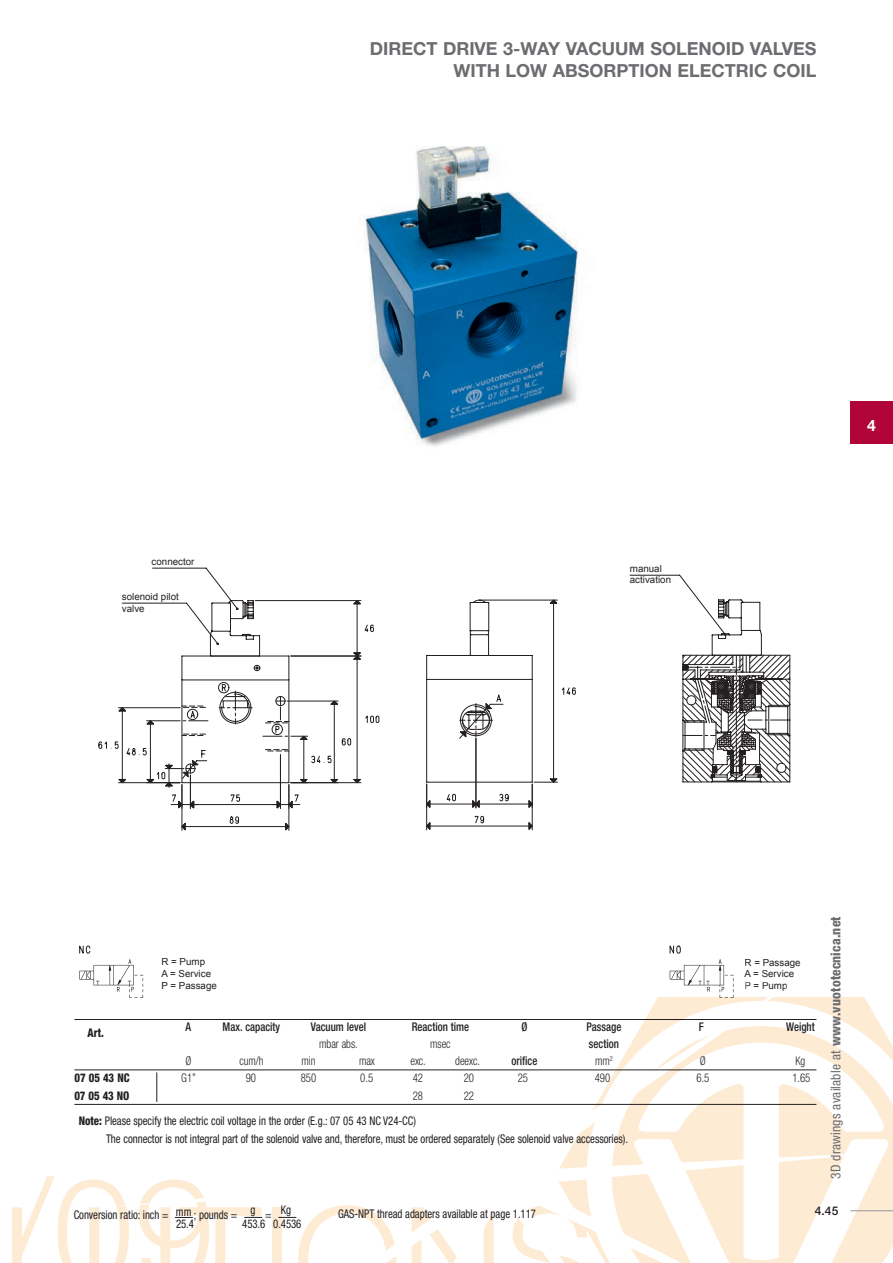
<style>
.page{position:relative;width:893px;height:1263px;background:#fff}
.page>*{position:absolute;margin:0;border:0;box-sizing:border-box;transform-origin:0 0}
.t1{font:700 18px/21.6px "Helvetica Neue";color:#6c6d70;text-align:right}
.t2{font:700 15.75px "Helvetica Neue";color:#fff}
.t3{font:condensed 13.5px "Helvetica Neue";letter-spacing:.01em;color:#6c6d70}
.t4{font:condensed 12px/17.2px "Helvetica Neue";letter-spacing:-.005em;color:#231f20;scale:.9 1}
.t5{font:300 condensed 12px "Helvetica Neue";letter-spacing:-.005em;color:#231f20;scale:.9 1}
.t6{font:500 condensed 12px "Helvetica Neue";color:#231f20;scale:.9 1}
.t7{font:800 condensed 12px "Helvetica Neue";color:#231f20;scale:.9 1}
.t8{font:500 12px "Helvetica Neue";color:#231f20}
.t9{font:9.75px/11.7px "Arial";color:#231f20}
.s1{font-weight:800}
</style>
<div class="page">
<svg style="left:74px;top:997px;width:819px;height:266px"></svg>
<div style="left:850px;top:401px;width:43px;height:42px;background:#b10439"></div>
<hr style="left:850px;top:1210px;width:43px;height:1px;background:#939598">
<svg style="left:278px;top:1205px;width:118px;height:58px"></svg>
<hr style="left:74px;top:1019px;width:742px;height:1px;background:#231f20">
<hr style="left:74px;top:1069px;width:742px;height:1px;background:#231f20">
<hr style="left:74px;top:1104px;width:742px;height:1px;background:#231f20">
<hr style="left:156px;top:1072px;width:1px;height:30px;background:#231f20">
<svg style="left:629px;top:574px;width:162px;height:209px"></svg>
<svg style="left:426px;top:599px;width:150px;height:232px"></svg>
<hr style="left:441px;top:739px;width:1px;height:69px;background:#231f20">
<svg style="left:98px;top:567px;width:282px;height:264px"></svg>
<img style="left:361px;top:146px;width:217px;height:300px">
<svg style="left:11px;top:1176px;width:251px;height:87px"></svg>
<svg style="left:79px;top:945px;width:655px;height:53px"></svg>
<h1 class="t1" style="left:370px;top:37px;width:448px">DIRECT DRIVE 3-WAY VACUUM SOLENOID VALVES<br>WITH LOW ABSORPTION ELECTRIC COIL</h1>
<p class="t9" style="left:152px;top:555px;width:44px">connector</p>
<p class="t9" style="left:122px;top:591px;width:58px">solenoid pilot valve</p>
<p class="t9" style="left:630px;top:562px;width:43px">manual activation</p>
<h2 class="t2" style="left:867px;top:415px;width:10px">4</h2>
<p class="t7" style="left:87px;top:1025px;width:20px">Art.</p>
<p class="t9" style="left:161px;top:956px;width:57px">R = Pump<br>A = Service<br>P = Passage</p>
<p class="t9" style="left:745px;top:956px;width:58px">R = Passage<br>A = Service<br>P = Pump</p>
<p class="t6" style="left:186px;top:1019px;width:8px">A</p>
<p class="t6" style="left:223px;top:1019px;width:66px">Max. capacity</p>
<p class="t6" style="left:311px;top:1019px;width:63px">Vacuum level</p>
<p class="t6" style="left:412px;top:1019px;width:65px">Reaction time</p>
<p class="t6" style="left:521px;top:1019px;width:8px">Ø</p>
<p class="t6" style="left:587px;top:1019px;width:40px">Passage</p>
<p class="t6" style="left:699px;top:1019px;width:7px">F</p>
<p class="t6" style="left:786px;top:1019px;width:33px">Weight</p>
<p class="t5" style="left:319px;top:1037px;width:44px">mbar abs.</p>
<p class="t5" style="left:430px;top:1037px;width:24px">msec</p>
<p class="t6" style="left:589px;top:1036px;width:35px">section</p>
<p class="t5" style="left:185px;top:1054px;width:8px">Ø</p>
<p class="t5" style="left:239px;top:1054px;width:28px">cum/h</p>
<p class="t5" style="left:301px;top:1054px;width:17px">min</p>
<p class="t5" style="left:359px;top:1054px;width:19px">max</p>
<p class="t5" style="left:410px;top:1054px;width:19px">exc.</p>
<p class="t5" style="left:455px;top:1054px;width:29px">deexc.</p>
<p class="t6" style="left:512px;top:1053px;width:30px">orifice</p>
<p class="t5" style="left:595px;top:1054px;width:21px">mm<sup>2</sup></p>
<p class="t5" style="left:700px;top:1054px;width:8px">Ø</p>
<p class="t5" style="left:795px;top:1054px;width:13px">Kg</p>
<p class="t7" style="left:74px;top:1070px;width:63px">07 05 43 NC</p>
<p class="t5" style="left:181px;top:1071px;width:18px">G1”</p>
<p class="t5" style="left:246px;top:1071px;width:13px">90</p>
<p class="t5" style="left:301px;top:1071px;width:19px">850</p>
<p class="t5" style="left:360px;top:1071px;width:16px">0.5</p>
<p class="t5" style="left:413px;top:1071px;width:13px">42</p>
<p class="t5" style="left:464px;top:1071px;width:13px">20</p>
<p class="t5" style="left:518px;top:1071px;width:13px">25</p>
<p class="t5" style="left:595px;top:1071px;width:19px">490</p>
<p class="t5" style="left:696px;top:1071px;width:16px">6.5</p>
<p class="t5" style="left:792px;top:1071px;width:21px">1.65</p>
<p class="t7" style="left:74px;top:1088px;width:63px">07 05 43 NO</p>
<p class="t5" style="left:413px;top:1088px;width:13px">28</p>
<p class="t5" style="left:464px;top:1088px;width:13px">22</p>
<p class="t4" style="left:106px;top:1112px;width:581px;text-indent:-27px"><span class="s1">Note:</span> Please specify the electric coil voltage in the order (E.g.: 07 05 43 NC V24-CC)<br>The connector is not integral part of the solenoid valve and, therefore, must be ordered separately (See solenoid valve accessories).</p>
<p class="t3" style="left:828px;top:1179px;width:264px;rotate:-90deg">3D drawings available at <span class="s1">www.vuototecnica.net</span></p>
<p class="t4" style="left:176px;top:1203px;width:19px">mm</p>
<p class="t4" style="left:251px;top:1200px;width:7px">g</p>
<p class="t4" style="left:281px;top:1201px;width:13px">Kg</p>
<p class="t4" style="left:338px;top:1205px;width:221px">GAS-NPT thread adapters available at page 1.117</p>
<p class="t4" style="left:74px;top:1205px;width:107px">Conversion ratio: inch =</p>
<p class="t4" style="left:194px;top:1205px;width:50px">; pounds =</p>
<p class="t4" style="left:265px;top:1205px;width:9px">=</p>
<p class="t4" style="left:176px;top:1215px;width:22px">25.4</p>
<p class="t4" style="left:242px;top:1215px;width:67px">453.6 0.4536</p>
<p class="t8" style="left:815px;top:1204px;width:25px">4.45</p>
</div>
